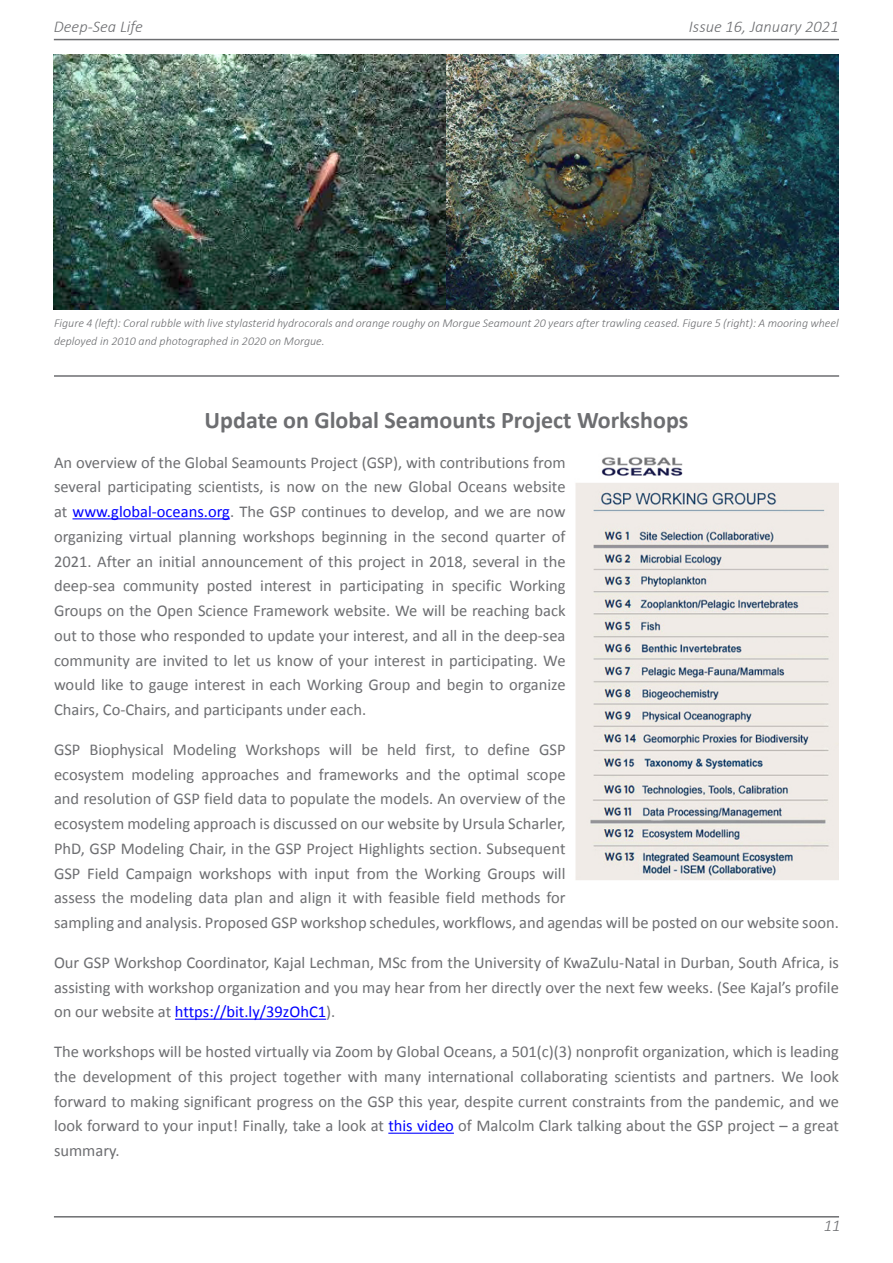
<style>
.page{position:relative;width:893px;height:1263px;background:#fff}
.page>*{position:absolute;margin:0;border:0;box-sizing:border-box;transform-origin:0 0}
.t1{font:700 24px "Calibri";color:#6d6e71}
.t2{font:16.5px/24.8px "Calibri";color:#6d6e71;text-align:justify}
.t3{font:italic 300 16.5px "Calibri";color:#6d6e71}
.t4{font:italic 300 12px/18px "Calibri";color:#6d6e71}
.s1{color:#00f}
</style>
<div class="page">
<hr style="left:54px;top:39px;width:785px;height:1px;background:#6d6e71">
<hr style="left:54px;top:1216px;width:785px;height:1px;background:#6d6e71">
<hr style="left:73px;top:518px;width:157px;height:1px;background:#00f">
<hr style="left:175px;top:1019px;width:151px;height:1px;background:#00f">
<hr style="left:388px;top:1133px;width:66px;height:1px;background:#00f">
<hr style="left:54px;top:375px;width:785px;height:2px;background:#6d6e71">
<img style="left:54px;top:54px;width:785px;height:255px">
<img style="left:575px;top:457px;width:264px;height:423px">
<p class="t3" style="left:54px;top:16px;width:91px">Deep-Sea Life</p>
<p class="t3" style="left:689px;top:16px;width:151px">Issue 16, January 2021</p>
<p class="t4" style="left:54px;top:314px;width:786px">Figure 4 (left): Coral rubble with live stylasterid hydrocorals and orange roughy on Morgue Seamount 20 years after trawling ceased. Figure 5 (right): A mooring wheel deployed in 2010 and photographed in 2020 on Morgue.</p>
<h1 class="t1" style="left:205px;top:405px;width:485px">Update on Global Seamounts Project Workshops</h1>
<p class="t2" style="left:54px;top:449px;width:513px">An overview of the Global Seamounts Project (GSP), with contributions from several participating scientists, is now on the new Global Oceans website at <span class="s1">www.global-oceans.org</span>. The GSP continues to develop, and we are now organizing virtual planning workshops beginning in the second quarter of 2021. After an initial announcement of this project in 2018, several in the deep-sea community posted interest in participating in specific Working Groups on the Open Science Framework website. We will be reaching back out to those who responded to update your interest, and all in the deep-sea community are invited to let us know of your interest in participating. We would like to gauge interest in each Working Group and begin to organize Chairs, Co-Chairs, and participants under each.</p>
<p class="t2" style="left:54px;top:736px;width:786px;text-align:left">GSP Biophysical Modeling Workshops will be held first, to define GSP<br>ecosystem modeling approaches and frameworks and the optimal scope<br>and resolution of GSP field data to populate the models. An overview of the<br>ecosystem modeling approach is discussed on our website by Ursula Scharler,<br>PhD, GSP Modeling Chair, in the GSP Project Highlights section. Subsequent<br>GSP Field Campaign workshops with input from the Working Groups will<br>assess the modeling data plan and align it with feasible field methods for<br>sampling and analysis. Proposed GSP workshop schedules, workflows, and agendas will be posted on our website soon.</p>
<p class="t2" style="left:54px;top:949px;width:786px">Our GSP Workshop Coordinator, Kajal Lechman, MSc from the University of KwaZulu-Natal in Durban, South Africa, is assisting with workshop organization and you may hear from her directly over the next few weeks. (See Kajal’s profile on our website at <span class="s1">https://bit.ly/39zOhC1</span>).</p>
<p class="t2" style="left:54px;top:1038px;width:786px">The workshops will be hosted virtually via Zoom by Global Oceans, a 501(c)(3) nonprofit organization, which is leading the development of this project together with many international collaborating scientists and partners. We look forward to making significant progress on the GSP this year, despite current constraints from the pandemic, and we look forward to your input! Finally, take a look at <span class="s1">this video</span> of Malcolm Clark talking about the GSP project – a great summary.</p>
<p class="t3" style="left:824px;top:1216px;width:18px">11</p>
</div>
